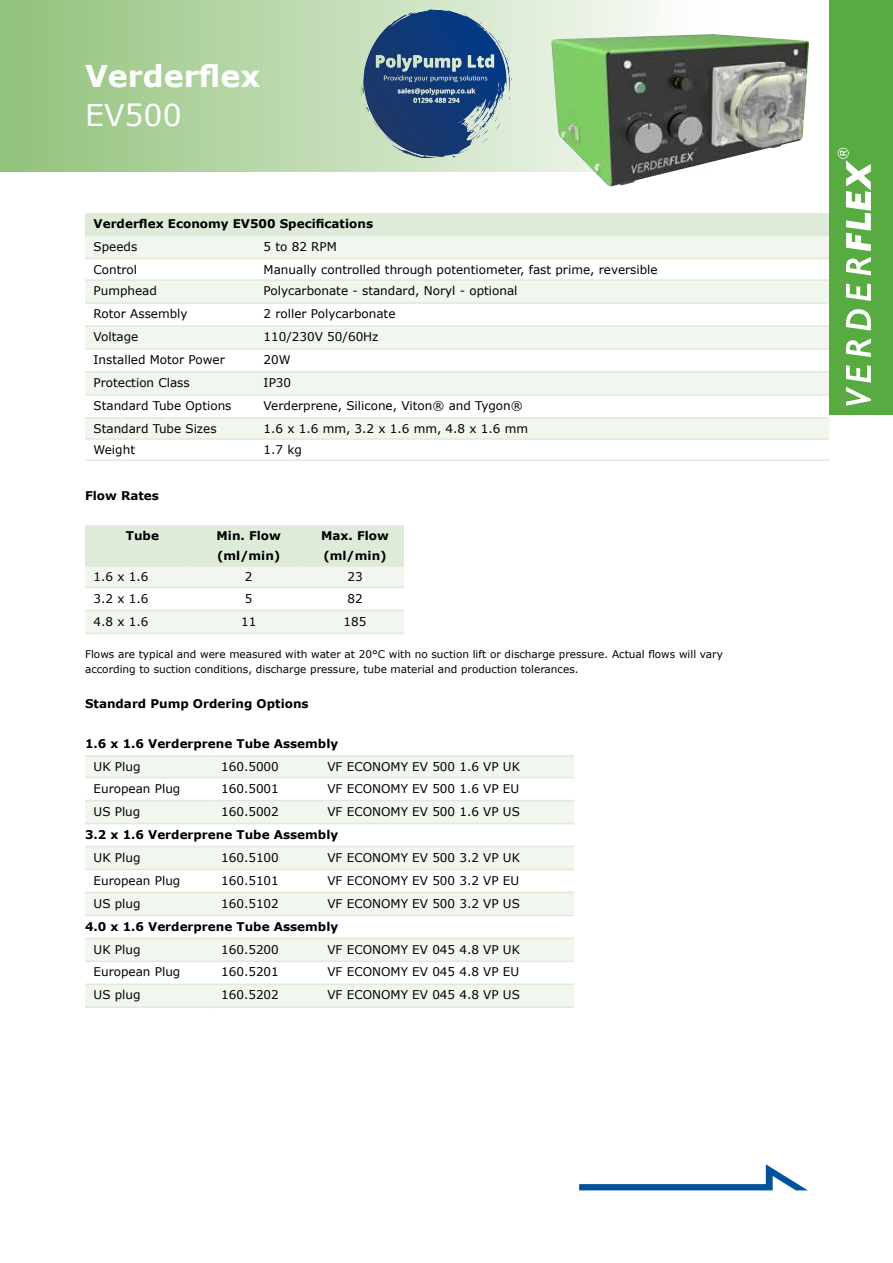
<style>
.page{position:relative;width:893px;height:1263px;background:#fff}
.page>*{position:absolute;margin:0;border:0;box-sizing:border-box;transform-origin:0 0}
.t1{font:700 30px "Verdana";color:#fff}
.t2{font:30px "Verdana";color:#fff}
.t3{font:12px "Verdana";color:#000}
.t4{font:700 12px/19.5px "Verdana";color:#000}
.t5{font:10.5px/15px "Verdana";color:#000}
</style>
<div class="page">
<div style="left:0;top:0;width:723px;height:171px;background:linear-gradient(to right,#91c17a,#fff)"></div>
<div style="left:85px;top:213px;width:744px;height:23px;background:#deebd8"></div>
<div style="left:85px;top:236px;width:744px;height:22px;background:#f1f6ee"></div>
<svg style="left:85px;top:259px;width:744px;height:179px;fill:#f5f8f3"></svg>
<hr style="left:85px;top:258px;width:170px;height:1px;background:#deebd8">
<hr style="left:255px;top:258px;width:574px;height:1px;background:#deebd8">
<hr style="left:85px;top:279px;width:170px;height:2px;background:#deebd8">
<hr style="left:255px;top:279px;width:574px;height:2px;background:#deebd8">
<hr style="left:85px;top:302px;width:170px;height:2px;background:#deebd8">
<hr style="left:255px;top:302px;width:574px;height:2px;background:#deebd8">
<hr style="left:85px;top:325px;width:170px;height:2px;background:#deebd8">
<hr style="left:255px;top:325px;width:574px;height:2px;background:#deebd8">
<hr style="left:85px;top:348px;width:170px;height:2px;background:#deebd8">
<hr style="left:255px;top:348px;width:574px;height:2px;background:#deebd8">
<hr style="left:255px;top:371px;width:574px;height:2px;background:#deebd8">
<hr style="left:255px;top:394px;width:574px;height:2px;background:#deebd8">
<hr style="left:85px;top:371px;width:170px;height:2px;background:#deebd8">
<hr style="left:85px;top:394px;width:170px;height:2px;background:#deebd8">
<hr style="left:85px;top:417px;width:170px;height:2px;background:#deebd8">
<hr style="left:255px;top:417px;width:574px;height:2px;background:#deebd8">
<hr style="left:85px;top:438px;width:170px;height:2px;background:#deebd8">
<hr style="left:255px;top:438px;width:574px;height:2px;background:#deebd8">
<hr style="left:85px;top:459px;width:170px;height:2px;background:#deebd8">
<hr style="left:255px;top:459px;width:574px;height:2px;background:#deebd8">
<svg style="left:85px;top:525px;width:319px;height:108px"></svg>
<hr style="left:85px;top:565px;width:106px;height:2px;background:#deebd8">
<hr style="left:191px;top:565px;width:107px;height:2px;background:#deebd8">
<hr style="left:298px;top:565px;width:106px;height:2px;background:#deebd8">
<hr style="left:85px;top:633px;width:106px;height:1px;background:#deebd8">
<hr style="left:191px;top:633px;width:107px;height:1px;background:#deebd8">
<hr style="left:298px;top:633px;width:106px;height:1px;background:#deebd8">
<hr style="left:85px;top:587px;width:106px;height:1px;background:#deebd8">
<hr style="left:191px;top:587px;width:107px;height:1px;background:#deebd8">
<hr style="left:298px;top:587px;width:106px;height:1px;background:#deebd8">
<hr style="left:85px;top:610px;width:106px;height:1px;background:#deebd8">
<hr style="left:191px;top:610px;width:107px;height:1px;background:#deebd8">
<hr style="left:298px;top:610px;width:106px;height:1px;background:#deebd8">
<svg style="left:85px;top:757px;width:489px;height:249px;fill:#f1f6ee"></svg>
<hr style="left:85px;top:755px;width:128px;height:2px;background:#deebd8">
<hr style="left:213px;top:755px;width:106px;height:2px;background:#deebd8">
<hr style="left:319px;top:755px;width:255px;height:2px;background:#deebd8">
<hr style="left:85px;top:823px;width:128px;height:1px;background:#deebd8">
<hr style="left:213px;top:823px;width:106px;height:1px;background:#deebd8">
<hr style="left:319px;top:823px;width:255px;height:1px;background:#deebd8">
<hr style="left:85px;top:846px;width:128px;height:1px;background:#deebd8">
<hr style="left:213px;top:846px;width:106px;height:1px;background:#deebd8">
<hr style="left:319px;top:846px;width:255px;height:1px;background:#deebd8">
<hr style="left:85px;top:869px;width:128px;height:1px;background:#deebd8">
<hr style="left:213px;top:869px;width:106px;height:1px;background:#deebd8">
<hr style="left:319px;top:869px;width:255px;height:1px;background:#deebd8">
<hr style="left:85px;top:892px;width:128px;height:1px;background:#deebd8">
<hr style="left:213px;top:892px;width:106px;height:1px;background:#deebd8">
<hr style="left:319px;top:892px;width:255px;height:1px;background:#deebd8">
<hr style="left:85px;top:915px;width:128px;height:1px;background:#deebd8">
<hr style="left:213px;top:915px;width:106px;height:1px;background:#deebd8">
<hr style="left:319px;top:915px;width:255px;height:1px;background:#deebd8">
<hr style="left:85px;top:938px;width:128px;height:1px;background:#deebd8">
<hr style="left:213px;top:938px;width:106px;height:1px;background:#deebd8">
<hr style="left:319px;top:938px;width:255px;height:1px;background:#deebd8">
<hr style="left:85px;top:960px;width:128px;height:2px;background:#deebd8">
<hr style="left:213px;top:960px;width:106px;height:2px;background:#deebd8">
<hr style="left:319px;top:960px;width:255px;height:2px;background:#deebd8">
<hr style="left:85px;top:983px;width:128px;height:2px;background:#deebd8">
<hr style="left:213px;top:983px;width:106px;height:2px;background:#deebd8">
<hr style="left:319px;top:983px;width:255px;height:2px;background:#deebd8">
<hr style="left:85px;top:1006px;width:128px;height:2px;background:#deebd8">
<hr style="left:213px;top:1006px;width:106px;height:2px;background:#deebd8">
<hr style="left:319px;top:1006px;width:255px;height:2px;background:#deebd8">
<hr style="left:85px;top:777px;width:128px;height:1px;background:#deebd8">
<hr style="left:213px;top:777px;width:106px;height:1px;background:#deebd8">
<hr style="left:319px;top:777px;width:255px;height:1px;background:#deebd8">
<hr style="left:85px;top:800px;width:128px;height:1px;background:#deebd8">
<hr style="left:213px;top:800px;width:106px;height:1px;background:#deebd8">
<hr style="left:319px;top:800px;width:255px;height:1px;background:#deebd8">
<img style="left:551px;top:34px;width:258px;height:152px">
<div style="left:829px;top:0;width:64px;height:415px;background:#58ab40"></div>
<svg style="left:846px;top:365px;width:25px;height:41px"></svg>
<svg style="left:846px;top:339px;width:25px;height:18px"></svg>
<svg style="left:846px;top:309px;width:25px;height:22px"></svg>
<svg style="left:846px;top:284px;width:25px;height:17px"></svg>
<svg style="left:846px;top:257px;width:25px;height:18px"></svg>
<svg style="left:838px;top:148px;width:33px;height:103px"></svg>
<svg style="left:579px;top:1164px;width:228px;height:26px"></svg>
<img style="left:362px;top:9px;width:150px;height:148px">
<h1 class="t1" style="left:85px;top:55px;width:177px">Verderflex</h1>
<h1 class="t2" style="left:85px;top:94px;width:98px">EV500</h1>
<p class="t4" style="left:94px;top:213px;width:281px">Verderflex Economy EV500 Specifications</p>
<p class="t3" style="left:94px;top:238px;width:45px">Speeds</p>
<p class="t3" style="left:264px;top:238px;width:75px">5 to 82 RPM</p>
<p class="t3" style="left:94px;top:261px;width:45px">Control</p>
<p class="t3" style="left:264px;top:261px;width:396px">Manually controlled through potentiometer, fast prime, reversible</p>
<p class="t3" style="left:94px;top:283px;width:65px">Pumphead</p>
<p class="t3" style="left:264px;top:283px;width:255px">Polycarbonate - standard, Noryl - optional</p>
<p class="t3" style="left:94px;top:306px;width:96px">Rotor Assembly</p>
<p class="t3" style="left:264px;top:306px;width:133px">2 roller Polycarbonate</p>
<p class="t3" style="left:94px;top:329px;width:46px">Voltage</p>
<p class="t3" style="left:264px;top:329px;width:116px">110/230V 50/60Hz</p>
<p class="t3" style="left:94px;top:351px;width:133px">Installed Motor Power</p>
<p class="t3" style="left:264px;top:351px;width:29px">20W</p>
<p class="t3" style="left:94px;top:374px;width:98px">Protection Class</p>
<p class="t3" style="left:264px;top:374px;width:29px">IP30</p>
<p class="t3" style="left:94px;top:397px;width:139px">Standard Tube Options</p>
<p class="t3" style="left:264px;top:397px;width:261px">Verderprene, Silicone, Viton® and Tygon®</p>
<p class="t3" style="left:94px;top:420px;width:125px">Standard Tube Sizes</p>
<p class="t3" style="left:264px;top:420px;width:266px">1.6 x 1.6 mm, 3.2 x 1.6 mm, 4.8 x 1.6 mm</p>
<p class="t3" style="left:94px;top:442px;width:43px">Weight</p>
<p class="t3" style="left:264px;top:442px;width:40px">1.7 kg</p>
<p class="t4" style="left:85px;top:485px;width:75px">Flow Rates</p>
<p class="t4" style="left:126px;top:526px;width:35px">Tube</p>
<p class="t4" style="left:217px;top:526px;width:66px">Min. Flow (ml/min)</p>
<p class="t4" style="left:321px;top:526px;width:69px">Max. Flow (ml/min)</p>
<p class="t3" style="left:94px;top:568px;width:56px">1.6 x 1.6</p>
<p class="t3" style="left:245px;top:568px;width:9px">2</p>
<p class="t3" style="left:347px;top:568px;width:17px">23</p>
<p class="t3" style="left:94px;top:590px;width:56px">3.2 x 1.6</p>
<p class="t3" style="left:245px;top:590px;width:9px">5</p>
<p class="t3" style="left:347px;top:590px;width:17px">82</p>
<p class="t3" style="left:94px;top:613px;width:56px">4.8 x 1.6</p>
<p class="t3" style="left:241px;top:613px;width:17px">11</p>
<p class="t3" style="left:344px;top:613px;width:24px">185</p>
<p class="t5" style="left:85px;top:647px;width:639px">Flows are typical and were measured with water at 20°C with no suction lift or discharge pressure. Actual flows will vary according to suction conditions, discharge pressure, tube material and production tolerances.</p>
<p class="t4" style="left:85px;top:693px;width:225px">Standard Pump Ordering Options</p>
<p class="t4" style="left:85px;top:734px;width:255px">1.6 x 1.6 Verderprene Tube Assembly</p>
<p class="t3" style="left:94px;top:759px;width:48px">UK Plug</p>
<p class="t3" style="left:221px;top:759px;width:59px">160.5000</p>
<p class="t3" style="left:327px;top:759px;width:194px">VF ECONOMY EV 500 1.6 VP UK</p>
<p class="t3" style="left:94px;top:780px;width:88px">European Plug</p>
<p class="t3" style="left:221px;top:780px;width:59px">160.5001</p>
<p class="t3" style="left:327px;top:780px;width:193px">VF ECONOMY EV 500 1.6 VP EU</p>
<p class="t3" style="left:94px;top:803px;width:48px">US Plug</p>
<p class="t3" style="left:221px;top:803px;width:59px">160.5002</p>
<p class="t3" style="left:327px;top:803px;width:194px">VF ECONOMY EV 500 1.6 VP US</p>
<p class="t4" style="left:85px;top:824px;width:255px">3.2 x 1.6 Verderprene Tube Assembly</p>
<p class="t3" style="left:94px;top:849px;width:48px">UK Plug</p>
<p class="t3" style="left:221px;top:849px;width:59px">160.5100</p>
<p class="t3" style="left:327px;top:849px;width:194px">VF ECONOMY EV 500 3.2 VP UK</p>
<p class="t3" style="left:94px;top:872px;width:88px">European Plug</p>
<p class="t3" style="left:221px;top:872px;width:59px">160.5101</p>
<p class="t3" style="left:327px;top:872px;width:193px">VF ECONOMY EV 500 3.2 VP EU</p>
<p class="t3" style="left:94px;top:895px;width:49px">US plug</p>
<p class="t3" style="left:221px;top:895px;width:59px">160.5102</p>
<p class="t3" style="left:327px;top:895px;width:194px">VF ECONOMY EV 500 3.2 VP US</p>
<p class="t4" style="left:85px;top:916px;width:255px">4.0 x 1.6 Verderprene Tube Assembly</p>
<p class="t3" style="left:94px;top:941px;width:48px">UK Plug</p>
<p class="t3" style="left:221px;top:941px;width:59px">160.5200</p>
<p class="t3" style="left:327px;top:941px;width:194px">VF ECONOMY EV 045 4.8 VP UK</p>
<p class="t3" style="left:94px;top:964px;width:88px">European Plug</p>
<p class="t3" style="left:221px;top:964px;width:59px">160.5201</p>
<p class="t3" style="left:327px;top:964px;width:193px">VF ECONOMY EV 045 4.8 VP EU</p>
<p class="t3" style="left:94px;top:987px;width:49px">US plug</p>
<p class="t3" style="left:221px;top:987px;width:59px">160.5202</p>
<p class="t3" style="left:327px;top:987px;width:194px">VF ECONOMY EV 045 4.8 VP US</p>
</div>
